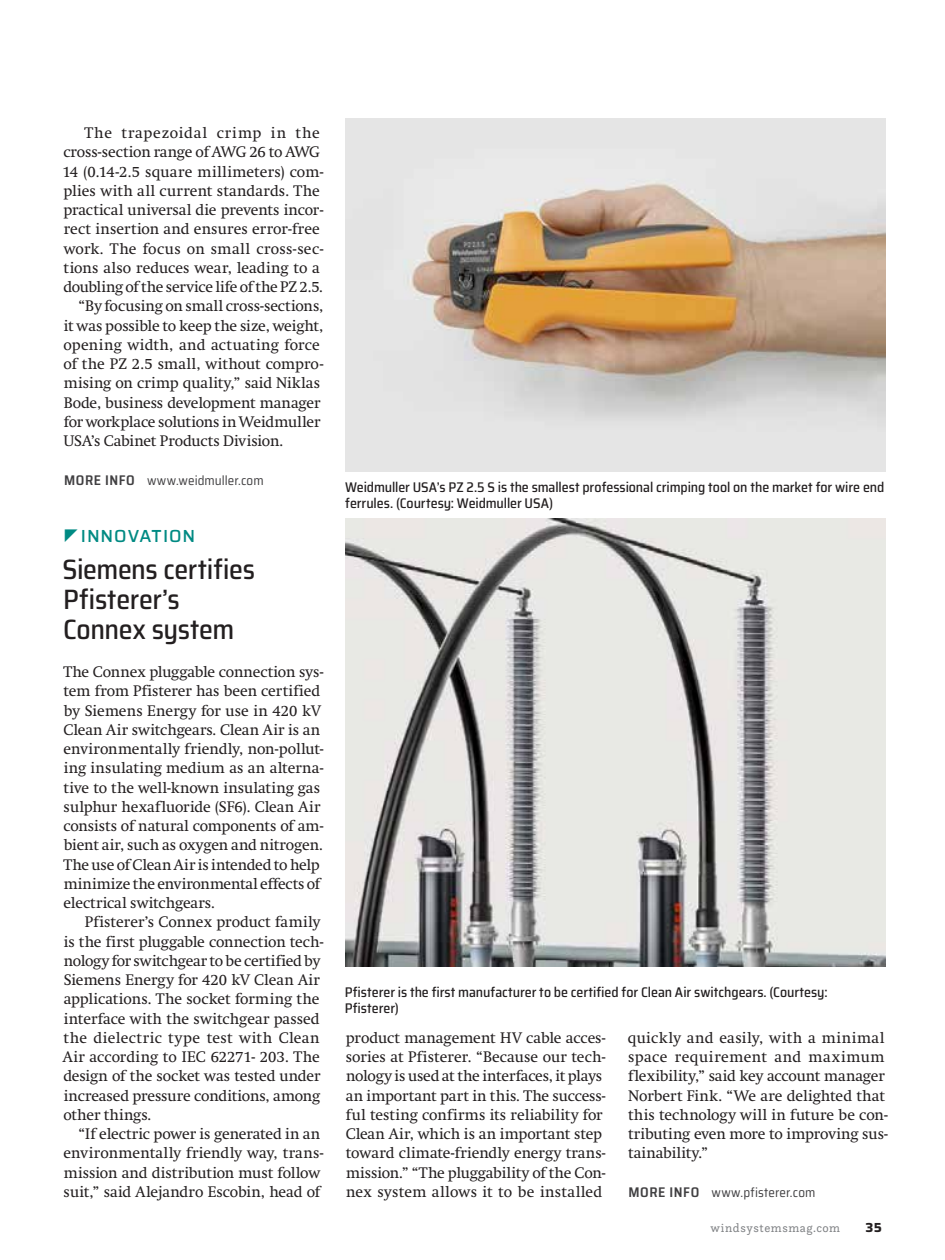
<style>
.page{position:relative;width:945px;height:1260px;background:#fff}
.page>*{position:absolute;margin:0;border:0;box-sizing:border-box;transform-origin:0 0}
.t1{font:500 semi-condensed 28px/29.8px "Saira";letter-spacing:-.015em;color:#231f20}
.t2{font:500 17.5px "Saira";letter-spacing:.055em;color:#008a83}
.t3{font:15.05px/19.2px "Swift";color:#231f20}
.t4{font:15.05px "Swift";letter-spacing:.02em;color:#231f20}
.t5{font:15.05px "Swift";letter-spacing:-.02em;color:#231f20}
.t6{font:15.05px "Swift";letter-spacing:.055em;color:#231f20}
.t7{font:500 semi-condensed 14px/15.8px "Saira";letter-spacing:-.005em;color:#231f20}
.t8{font:semi-condensed 13.12px "Saira";letter-spacing:.005em;color:#414042}
.t9{font:700 13.12px "Saira";color:#231f20}
.t10{font:12.25px "Questa Slab";letter-spacing:.05em;color:#808285}
.s1{font-weight:600;font-size:14px}
</style>
<div class="page">
<img style="left:345px;top:119px;width:540px;height:352px">
<img style="left:345px;top:519px;width:540px;height:447px">
<p class="t6" style="left:84px;top:124px;width:237px">The trapezoidal crimp in the</p>
<p class="t3" style="left:63px;top:143px;width:258px">cross-section range of AWG 26 to AWG</p>
<p class="t3" style="left:62px;top:162px;width:263px">14 (0.14-2.5 square millimeters) com-</p>
<p class="t4" style="left:64px;top:182px;width:258px">plies with all current standards. The</p>
<p class="t3" style="left:64px;top:200px;width:261px">practical universal die prevents incor-</p>
<p class="t3" style="left:64px;top:220px;width:258px">rect insertion and ensures error-free</p>
<p class="t4" style="left:64px;top:240px;width:261px">work. The focus on small cross-sec-</p>
<p class="t3" style="left:64px;top:258px;width:258px">tions also reduces wear, leading to a</p>
<p class="t5" style="left:63px;top:278px;width:261px">doubling of the service life of the PZ 2.5.</p>
<p class="t3" style="left:79px;top:297px;width:246px">“By focusing on small cross-sections,</p>
<p class="t3" style="left:64px;top:316px;width:261px">it was possible to keep the size, weight,</p>
<p class="t4" style="left:63px;top:336px;width:258px">opening width, and actuating force</p>
<p class="t3" style="left:63px;top:354px;width:262px">of the PZ 2.5 small, without compro-</p>
<p class="t3" style="left:64px;top:374px;width:258px">mising on crimp quality,” said Niklas</p>
<p class="t3" style="left:64px;top:393px;width:258px">Bode, business development manager</p>
<p class="t3" style="left:64px;top:412px;width:258px">for workplace solutions in Weidmuller</p>
<p class="t3" style="left:64px;top:431px;width:221px">USA’s Cabinet Products Division.</p>
<p class="t8" style="left:64px;top:470px;width:201px"><span class="s1">MORE INFO</span> www.weidmuller.com</p>
<p class="t2" style="left:81px;top:523px;width:116px">INNOVATION</p>
<h1 class="t1" style="left:63px;top:554px;width:194px">Siemens certifies<br>Pfisterer’s<br>Connex system</h1>
<p class="t3" style="left:63px;top:662px;width:262px">The Connex pluggable connection sys&shy;tem from Pfisterer has been certified by Siemens Energy for use in 420 kV Clean Air switchgears. Clean Air is an environmentally friendly, non-pollut&shy;ing insulating medium as an alterna&shy;tive to the well-known insulating gas sulphur hexafluoride (SF6). Clean Air consists of natural components of am&shy;bient air, such as oxygen and nitrogen.<br>The use of Clean Air is intended to help minimize the environmental effects of electrical switchgears.</p>
<p class="t3" style="left:63px;top:913px;width:262px;text-indent:22px">Pfisterer’s Connex product family is the first pluggable connection tech&shy;nology for switchgear to be certified by Siemens Energy for 420 kV Clean Air applications. The socket forming the interface with the switchgear passed the dielectric type test with Clean Air according to IEC 62271- 203. The design of the socket was tested under increased pressure conditions, among other things.</p>
<p class="t3" style="left:63px;top:1124px;width:262px;text-indent:15px">“If electric power is generated in an environmentally friendly way, trans&shy;mission and distribution must follow suit,” said Alejandro Escobin, head of</p>
<p class="t7" style="left:345px;top:479px;width:541px">Weidmuller USA’s PZ 2.5 S is the smallest professional crimping tool on the market for wire end ferrules. (Courtesy: Weidmuller USA)</p>
<p class="t7" style="left:345px;top:984px;width:485px">Pfisterer is the first manufacturer to be certified for Clean Air switchgears. (Courtesy:<br>Pfisterer)</p>
<p class="t3" style="left:346px;top:1028px;width:261px">product management HV cable acces&shy;sories at Pfisterer. “Because our tech&shy;nology is used at the interfaces, it plays an important part in this. The success&shy;ful testing confirms its reliability for Clean Air, which is an important step toward climate-friendly energy trans&shy;mission.” “The pluggability of the Con&shy;nex system allows it to be installed</p>
<p class="t3" style="left:628px;top:1028px;width:262px">quickly and easily, with a minimal space requirement and maximum flexibility,” said key account manager Norbert Fink. “We are delighted that this technology will in future be con&shy;tributing even more to improving sus&shy;tainability.”</p>
<p class="t8" style="left:629px;top:1183px;width:188px"><span class="s1">MORE INFO</span> www.pfisterer.com</p>
<p class="t10" style="left:711px;top:1220px;width:131px">windsystemsmag.com</p>
<p class="t9" style="left:865px;top:1218px;width:18px">35</p>
</div>
